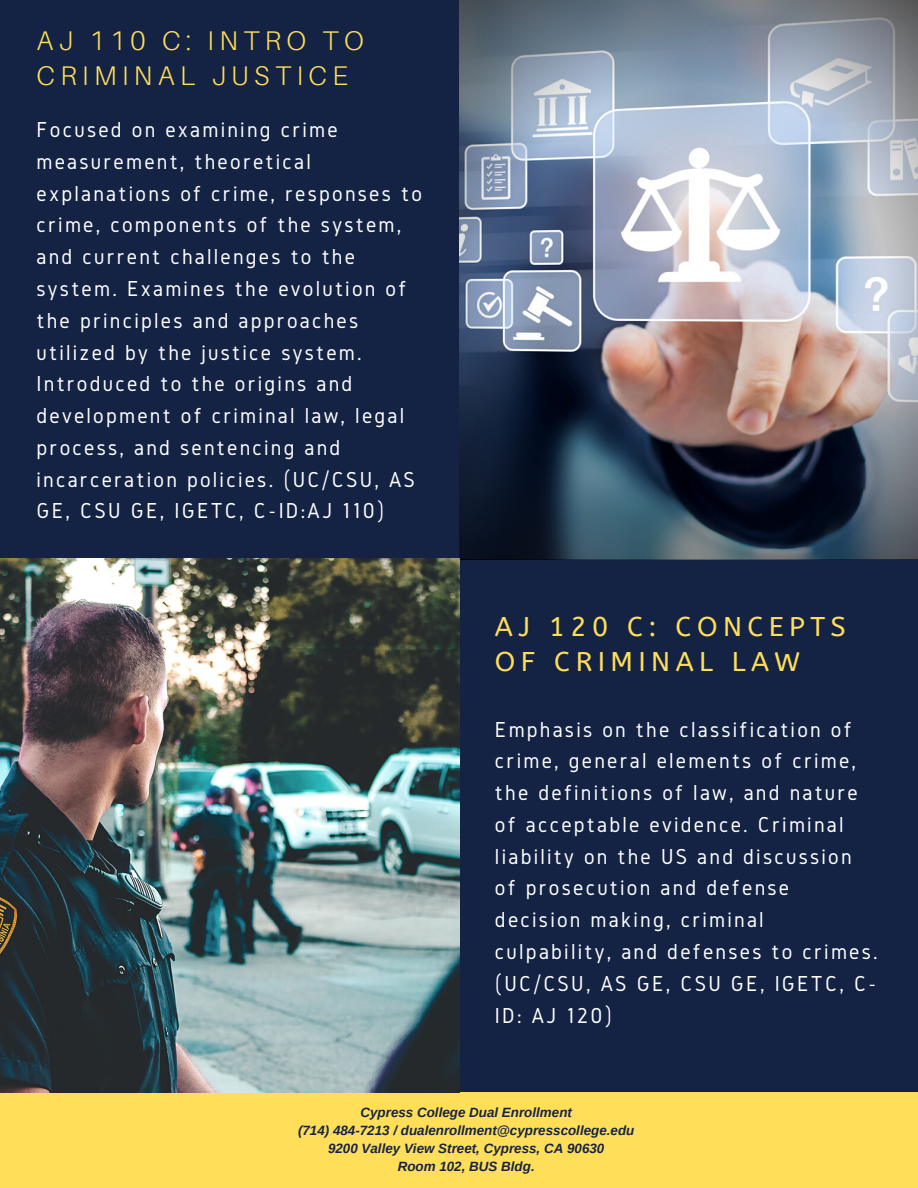
<style>
.page{position:relative;width:918px;height:1188px;background:#142344}
.page>*{position:absolute;margin:0;border:0;box-sizing:border-box;transform-origin:0 0}
.t1{font:300 27px/34.8px "Aileron";letter-spacing:.2em;color:#ffde59}
.t2{font:27px/34.8px "A Bee Zee";letter-spacing:.2em;color:#ffde59}
.t3{font:22.5px/31.8px "Gidole";letter-spacing:.1em;color:#fff}
.t4{font:italic 700 13.35px "Arimo";color:#142344}
</style>
<div class="page">
<div style="left:0;top:1093px;width:918px;height:95px;background:#ffde59"></div>
<img style="left:459px;top:0;width:459px;height:559px">
<img style="left:0;top:559px;width:459px;height:533px">
<p class="t1" style="left:37px;top:23px;width:329px">AJ 110 C: INTRO TO<br>CRIMINAL JUSTICE</p>
<p class="t3" style="left:37px;top:113px;width:387px">Focused on examining crime measurement, theoretical explanations of crime, responses to crime, components of the system, and current challenges to the system. Examines the evolution of the principles and approaches utilized by the justice system.<br>Introduced to the origins and development of criminal law, legal process, and sentencing and incarceration policies. (UC/CSU, AS<br>GE, CSU GE, IGETC, C-ID:AJ 110)</p>
<p class="t2" style="left:495px;top:610px;width:352px">AJ 120 C: CONCEPTS<br>OF CRIMINAL LAW</p>
<p class="t3" style="left:495px;top:713px;width:384px">Emphasis on the classification of crime, general elements of crime, the definitions of law, and nature of acceptable evidence. Criminal liability on the US and discussion of prosecution and defense decision making, criminal culpability, and defenses to crimes. (UC/CSU, AS GE, CSU GE, IGETC, C-<br>ID: AJ 120)</p>
<p class="t4" style="left:360px;top:1104px;width:213px">Cypress College Dual Enrollment</p>
<p class="t4" style="left:298px;top:1123px;width:338px">(714) 484-7213 / dualenrollment@cypresscollege.edu</p>
<p class="t4" style="left:328px;top:1141px;width:278px">9200 Valley View Street, Cypress, CA 90630</p>
<p class="t4" style="left:398px;top:1159px;width:139px">Room 102, BUS Bldg.</p>
</div>
